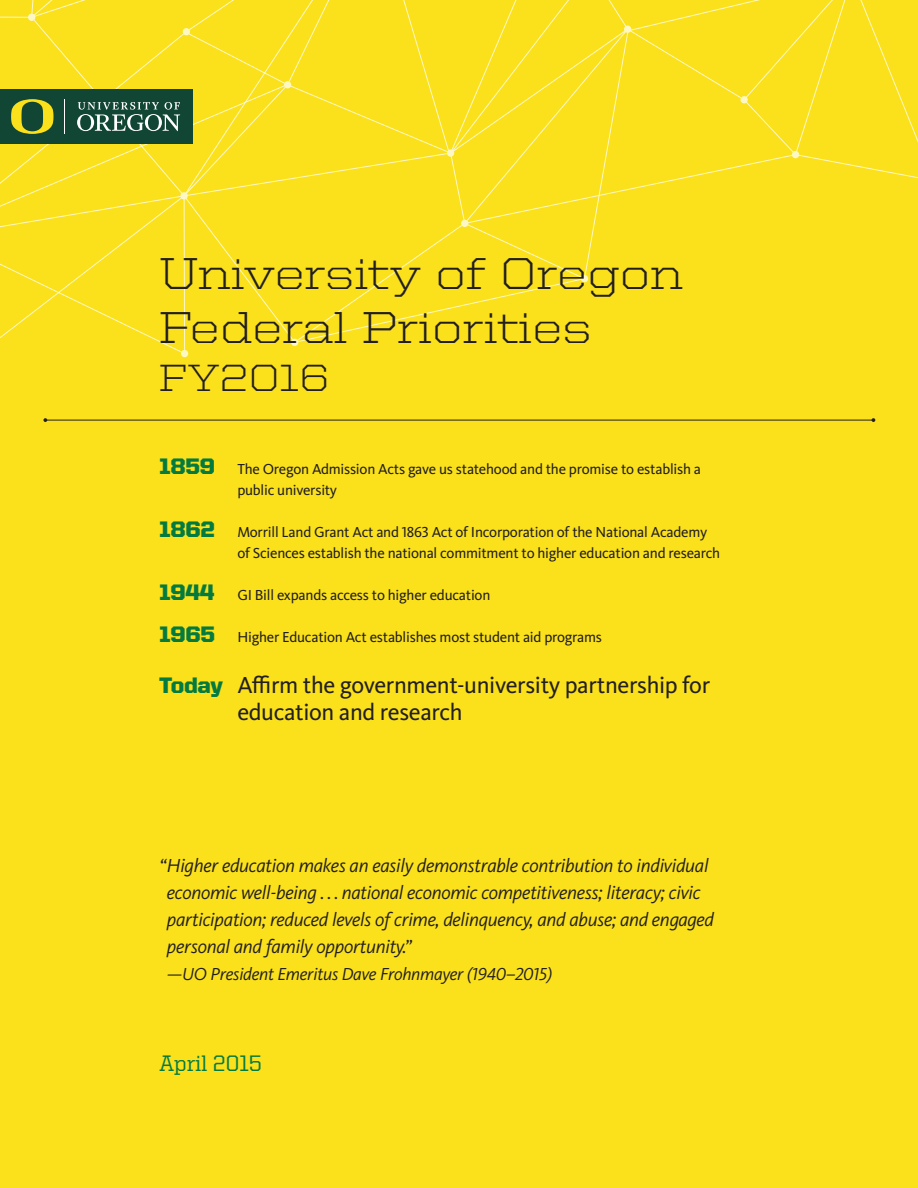
<style>
.page{position:relative;width:918px;height:1188px;background:#fff}
.page>*{position:absolute;margin:0;border:0;box-sizing:border-box;transform-origin:0 0}
.A_head{font:300 44.85px "United Serif Semi Ext";color:#231f20}
.A_head-2{font:300 37.95px "United Serif Semi Ext";color:#231f20}
.county_name{font:24px "Kievit OT";letter-spacing:-.015em;color:#231f20}
.A_head-3{font:500 22.5px "United Serif Reg";color:#047a3f}
.county_name-2{font:italic 19.5px/27px "Kievit Pro";letter-spacing:-.015em;color:#231f20}
.county_name-3{font:italic 18px "Kievit Pro";letter-spacing:-.015em;color:#231f20}
.county_name-4{font:15px/21px "Kievit OT";letter-spacing:-.015em;color:#231f20}
.s1{font-family:"United Sans Reg";font-weight:900;font-size:22.5px;color:#047a3f}
</style>
<div class="page">
<div style="left:0;top:0;width:918px;height:1187px;background:#fae11c"></div>
<svg style="left:0;top:0;width:918px;height:358px"></svg>
<hr style="left:45px;top:419px;width:828px;height:1px;background:#231f20">
<svg style="left:43px;top:418px;width:4px;height:4px"></svg>
<svg style="left:871px;top:418px;width:4px;height:4px"></svg>
<div style="left:0;top:89px;width:193px;height:55px;background:#104633"></div>
<hr style="left:64px;top:99px;width:1px;height:35px;background:#fff">
<svg style="left:77px;top:102px;width:103px;height:29px"></svg>
<svg style="left:11px;top:99px;width:42px;height:35px"></svg>
<p class="A_head" style="left:159px;top:249px;width:526px">University of Oregon</p>
<p class="A_head" style="left:159px;top:303px;width:434px">Federal Priorities</p>
<p class="A_head-2" style="left:159px;top:358px;width:172px">FY2016</p>
<p class="county_name-4" style="left:237px;top:459px;width:465px;text-indent:-78px"><span class="s1">1859</span> The Oregon Admission Acts gave us statehood and the promise to establish a public university</p>
<p class="county_name-4" style="left:237px;top:522px;width:484px;text-indent:-78px"><span class="s1">1862</span> Morrill Land Grant Act and 1863 Act of Incorporation of the National Academy of Sciences establish the national commitment to higher education and research</p>
<p class="county_name-4" style="left:159px;top:585px;width:332px"><span class="s1">1944</span> GI Bill expands access to higher education</p>
<p class="county_name-4" style="left:159px;top:627px;width:444px"><span class="s1">1965</span> Higher Education Act establishes most student aid programs</p>
<p class="county_name" style="left:159px;top:671px;width:552px"><span class="s1">Today</span> Affirm the government-university partnership for</p>
<p class="county_name" style="left:237px;top:698px;width:227px">education and research</p>
<p class="county_name-2" style="left:167px;top:851px;width:548px;text-indent:-8px">“Higher education makes an easily demonstrable contribution to individual economic well-being . . . national economic competitiveness; literacy; civic participation; reduced levels of crime, delinquency, and abuse; and engaged personal and family opportunity.”</p>
<p class="county_name-3" style="left:167px;top:962px;width:387px">—UO President Emeritus Dave Frohnmayer (1940–2015)</p>
<p class="A_head-3" style="left:159px;top:1050px;width:104px">April 2015</p>
</div>
